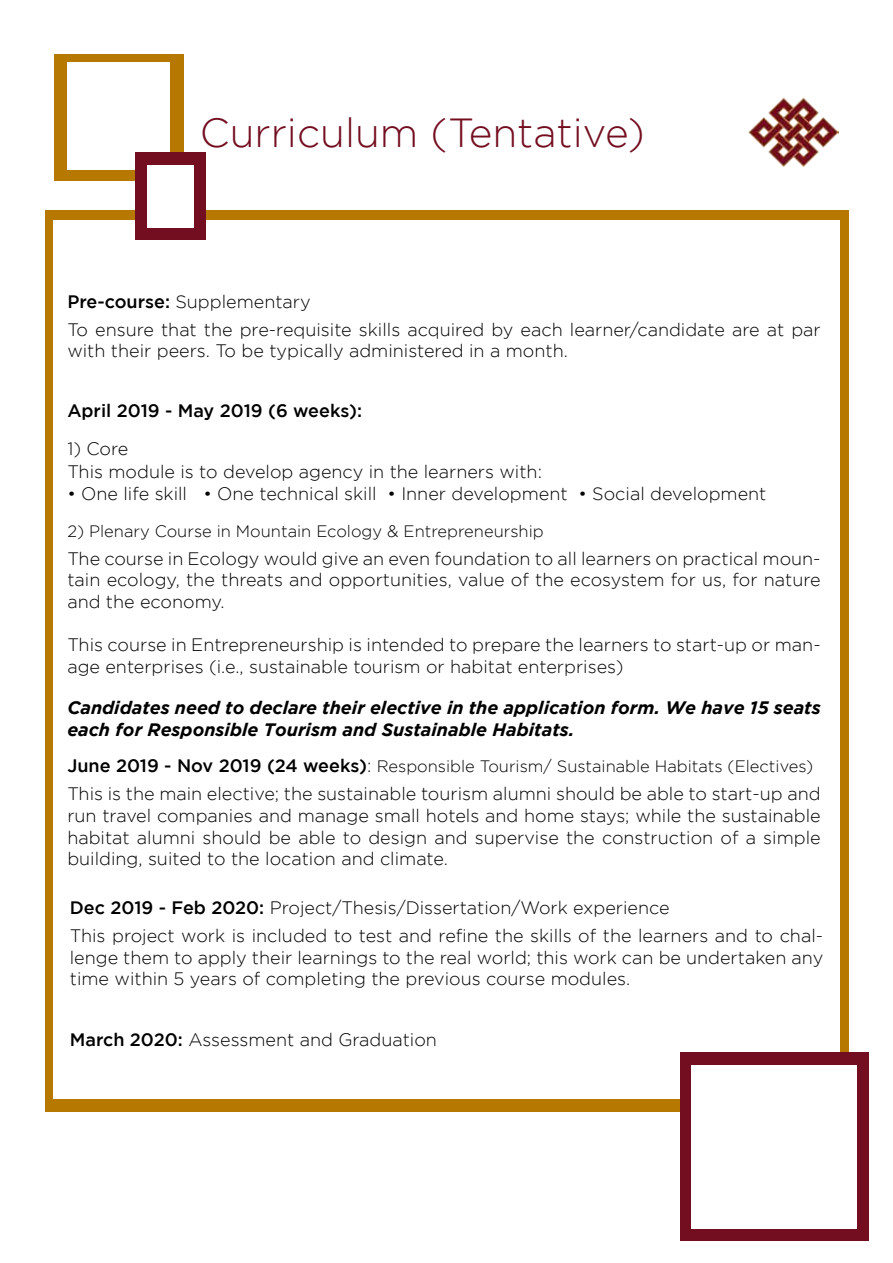
<style>
.page{position:relative;width:893px;height:1263px;background:#fff}
.page>*{position:absolute;margin:0;border:0;box-sizing:border-box;transform-origin:0 0}
.t1{font:300 40.5px "Gotham";color:#730d20}
.t2{font:300 18px/21.6px "Gotham";color:#000}
.t3{font:italic 700 18px/21.6px "Gotham";color:#000}
.t4{font:500 18px "Gotham";color:#000}
.t5{font:300 16.5px "Gotham";color:#000}
.s1{font-weight:500}
.s2{font-weight:500;font-size:18px}
.s3{font-size:18px}
</style>
<div class="page">
<img style="left:748px;top:98px;width:91px;height:69px">
<div style="left:54px;top:54px;width:129px;height:127px;background:#b77800"></div>
<div style="left:45px;top:210px;width:803px;height:902px;background:#b77800"></div>
<div style="left:67px;top:63px;width:103px;height:107px;background:#fff"></div>
<div style="left:53px;top:221px;width:786px;height:878px;background:#fff"></div>
<div style="left:135px;top:153px;width:70px;height:87px;background:#730d20"></div>
<div style="left:680px;top:1052px;width:188px;height:189px;background:#730d20"></div>
<div style="left:147px;top:165px;width:46px;height:63px;background:#fff"></div>
<div style="left:692px;top:1065px;width:165px;height:164px;background:#fff"></div>
<h1 class="t1" style="left:200px;top:111px;width:447px">Curriculum (Tentative)</h1>
<p class="t2" style="left:67px;top:287px;width:755px;line-height:28.2px"><span class="s1">Pre-course:</span> Supplementary<br>To ensure that the pre-requisite skills acquired by each learner/candidate are at par</p>
<p class="t2" style="left:67px;top:340px;width:502px">with their peers. To be typically administered in a month.</p>
<p class="t4" style="left:67px;top:400px;width:296px">April 2019 - May 2019 (6 weeks):</p>
<p class="t2" style="left:67px;top:437px;width:476px;line-height:23.1px">1) Core<br>This module is to develop agency in the learners with:</p>
<p class="t2" style="left:67px;top:483px;width:701px">• One life skill • One technical skill • Inner development • Social development</p>
<p class="t5" style="left:67px;top:522px;width:478px">2) Plenary Course in Mountain Ecology &amp; Entrepreneurship</p>
<p class="t2" style="left:67px;top:547px;width:755px;text-align:justify">The course in Ecology would give an even foundation to all learners on practical moun&shy;tain ecology, the threats and opportunities, value of the ecosystem for us, for nature and the economy.</p>
<p class="t2" style="left:67px;top:634px;width:755px">This course in Entrepreneurship is intended to prepare the learners to start-up or man&shy;age enterprises (i.e., sustainable tourism or habitat enterprises)</p>
<p class="t3" style="left:67px;top:697px;width:755px">Candidates need to declare their elective in the application form. We have 15 seats each for Responsible Tourism and Sustainable Habitats.</p>
<p class="t5" style="left:67px;top:757px;width:747px"><span class="s2">June 2019 - Nov 2019 (24 weeks)</span><span class="s3">:</span> Responsible Tourism/ Sustainable Habitats (Electives)</p>
<p class="t2" style="left:67px;top:783px;width:755px;text-align:justify">This is the main elective; the sustainable tourism alumni should be able to start-up and run travel companies and manage small hotels and home stays; while the sustainable habitat alumni should be able to design and supervise the construction of a simple building, suited to the location and climate.</p>
<p class="t2" style="left:70px;top:893px;width:755px;line-height:28.2px"><span class="s1">Dec 2019 - Feb 2020:</span> Project/Thesis/Dissertation/Work experience<br>This project work is included to test and refine the skills of the learners and to chal-</p>
<p class="t2" style="left:70px;top:946px;width:755px">lenge them to apply their learnings to the real world; this work can be undertaken any time within 5 years of completing the previous course modules.</p>
<p class="t2" style="left:70px;top:1029px;width:369px"><span class="s1">March 2020:</span> Assessment and Graduation</p>
</div>
